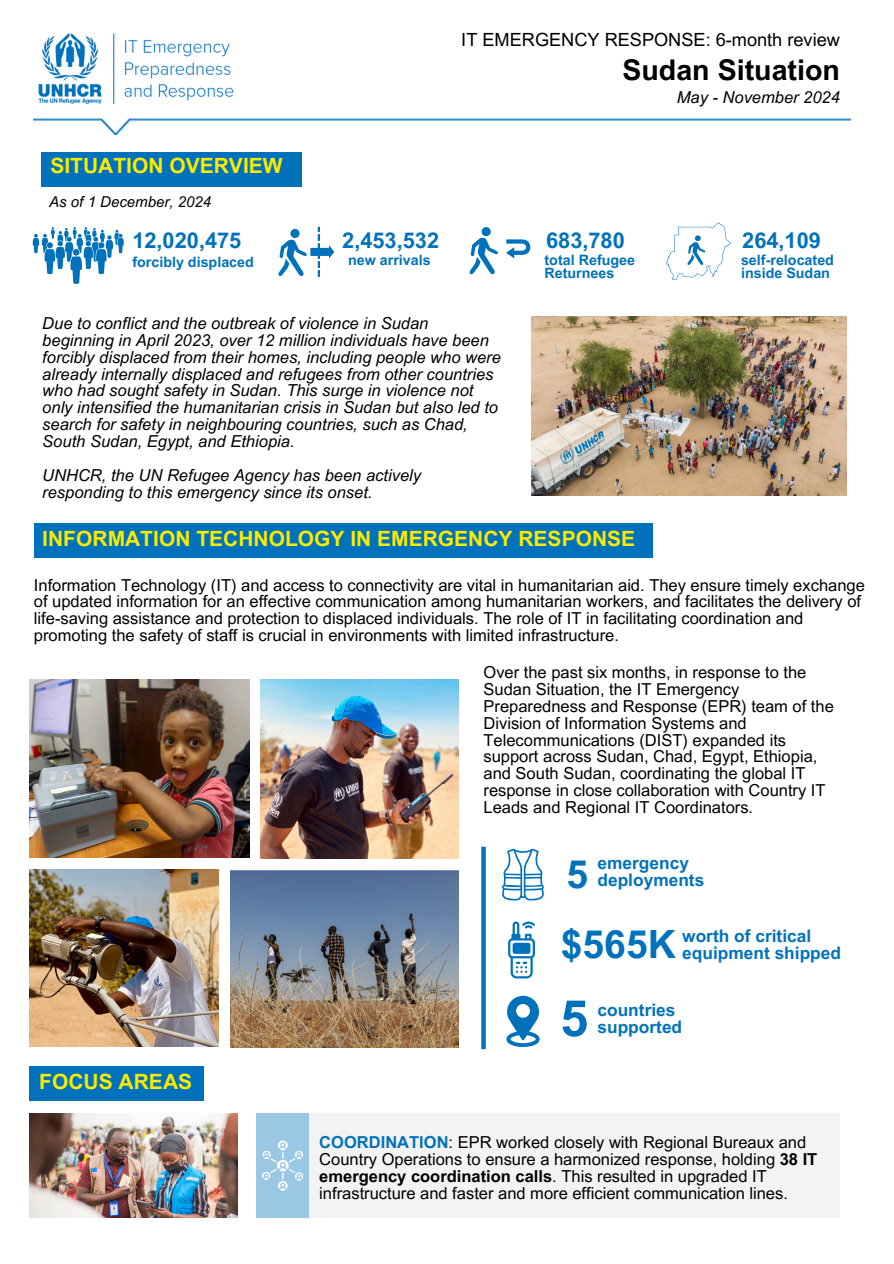
<style>
.page{position:relative;width:894px;height:1264px;background:#fff}
.page>*{position:absolute;margin:0;border:0;box-sizing:border-box;transform-origin:0 0}
.t1{font:700 50.25px "Arial MT Pro";color:#0072bc}
.t2{font:700 39px "Arial MT Pro";color:#0072bc}
.t3{font:700 28.5px "Arial MT Pro";color:#000}
.t4{font:700 21.75px "Arial MT Pro";color:#0072bc}
.t5{font:700 21px "Arial MT Pro";color:#faeb00}
.t6{font:18.15px "Arial MT Pro";color:#000}
.t7{font:700 17.25px/16.6px "Arial MT Pro";color:#0072bc}
.t8{font:16.5px/16.8px "Arial MT Pro";color:#000}
.t9{font:italic 16.5px/16.8px "Arial MT Pro";color:#000}
.t10{font:italic 15px "Arial MT Pro";color:#000}
.t11{font:700 14.25px/12.3px "Arial MT Pro";color:#0072bc}
.s1{font-weight:700;color:#0072bc}
.s2{font-weight:700}
</style>
<div class="page">
<img style="left:38px;top:33px;width:196px;height:72px">
<img style="left:33px;top:118px;width:819px;height:17px">
<div style="left:41px;top:153px;width:260px;height:34px;background:#0072bc"></div>
<div style="left:34px;top:523px;width:618px;height:35px;background:#0072bc"></div>
<img style="left:531px;top:317px;width:315px;height:178px">
<svg style="left:32px;top:227px;width:92px;height:57px"></svg>
<svg style="left:278px;top:227px;width:56px;height:50px"></svg>
<img style="left:260px;top:680px;width:198px;height:178px">
<img style="left:29px;top:870px;width:189px;height:176px">
<img style="left:29px;top:680px;width:220px;height:177px">
<img style="left:230px;top:871px;width:228px;height:176px">
<svg style="left:481px;top:846px;width:4px;height:203px"></svg>
<svg style="left:506px;top:995px;width:33px;height:52px"></svg>
<svg style="left:508px;top:921px;width:27px;height:57px"></svg>
<svg style="left:502px;top:848px;width:42px;height:52px"></svg>
<div style="left:29px;top:1066px;width:175px;height:34px;background:#0072bc"></div>
<div style="left:309px;top:1113px;width:530px;height:104px;background:#f3f3f3"></div>
<div style="left:256px;top:1113px;width:53px;height:104px;background:#99c7e4"></div>
<svg style="left:262px;top:1140px;width:41px;height:50px"></svg>
<img style="left:29px;top:1113px;width:209px;height:104px">
<svg style="left:666px;top:222px;width:64px;height:57px"></svg>
<svg style="left:469px;top:227px;width:29px;height:48px"></svg>
<svg style="left:506px;top:239px;width:24px;height:19px"></svg>
<h6 class="t6" style="left:461px;top:33px;width:380px">IT EMERGENCY RESPONSE: 6-month review</h6>
<p class="t3" style="left:622px;top:59px;width:219px">Sudan Situation</p>
<h6 class="t5" style="left:50px;top:158px;width:234px">SITUATION OVERVIEW</h6>
<p class="t10" style="left:49px;top:196px;width:163px">As of 1 December, 2024</p>
<p class="t4" style="left:132px;top:232px;width:110px">12,020,475</p>
<p class="t4" style="left:342px;top:232px;width:98px">2,453,532</p>
<p class="t11" style="left:132px;top:258px;width:123px">forcibly displaced</p>
<h4 class="t11" style="left:348px;top:256px;width:84px">new arrivals</h4>
<h2 class="t9" style="left:676px;top:91px;width:165px">May - November 2024</h2>
<p class="t4" style="left:546px;top:232px;width:80px">683,780</p>
<h3 class="t11" style="left:544px;top:256px;width:92px">total Refugee<br>Returnees</h3>
<h6 class="t4" style="left:742px;top:232px;width:80px">264,109</h6>
<h6 class="t11" style="left:740px;top:256px;width:94px">self-relocated inside Sudan</h6>
<p class="t9" style="left:42px;top:317px;width:460px">Due to conflict and the outbreak of violence in Sudan beginning in April 2023, over 12 million individuals have been forcibly displaced from their homes, including people who were already internally displaced and refugees from other countries who had sought safety in Sudan. This surge in violence not only intensified the humanitarian crisis in Sudan but also led to search for safety in neighbouring countries, such as Chad, South Sudan, Egypt, and Ethiopia.</p>
<h3 class="t9" style="left:42px;top:468px;width:380px">UNHCR, the UN Refugee Agency has been actively responding to this emergency since its onset.</h3>
<p class="t5" style="left:42px;top:530px;width:594px">INFORMATION TECHNOLOGY IN EMERGENCY RESPONSE</p>
<p class="t8" style="left:34px;top:578px;width:832px">Information Technology (IT) and access to connectivity are vital in humanitarian aid. They ensure timely exchange of updated information for an effective communication among humanitarian workers, and facilitates the delivery of life-saving assistance and protection to displaced individuals. The role of IT in facilitating coordination and promoting the safety of staff is crucial in environments with limited infrastructure.</p>
<p class="t8" style="left:483px;top:666px;width:352px">Over the past six months, in response to the Sudan Situation, the IT Emergency Preparedness and Response (EPR) team of the Division of Information Systems and Telecommunications (DIST) expanded its support across Sudan, Chad, Egypt, Ethiopia, and South Sudan, coordinating the global IT response in close collaboration with Country IT Leads and Regional IT Coordinators.</p>
<p class="t5" style="left:39px;top:1073px;width:154px">FOCUS AREAS</p>
<h4 class="t2" style="left:566px;top:859px;width:23px">5</h4>
<p class="t7" style="left:597px;top:856px;width:108px">emergency deployments</p>
<p class="t2" style="left:560px;top:929px;width:116px">$565K</p>
<p class="t7" style="left:682px;top:930px;width:160px">worth of critical equipment shipped</p>
<p class="t1" style="left:560px;top:999px;width:29px">5</p>
<h4 class="t7" style="left:597px;top:1003px;width:86px">countries supported</h4>
<h4 class="t8" style="left:319px;top:1136px;width:499px"><span class="s1">COORDINATION</span>: EPR worked closely with Regional Bureaux and Country Operations to ensure a harmonized response, holding <span class="s2">38 IT emergency coordination calls</span>. This resulted in upgraded IT infrastructure and faster and more efficient communication lines.</h4>
</div>
